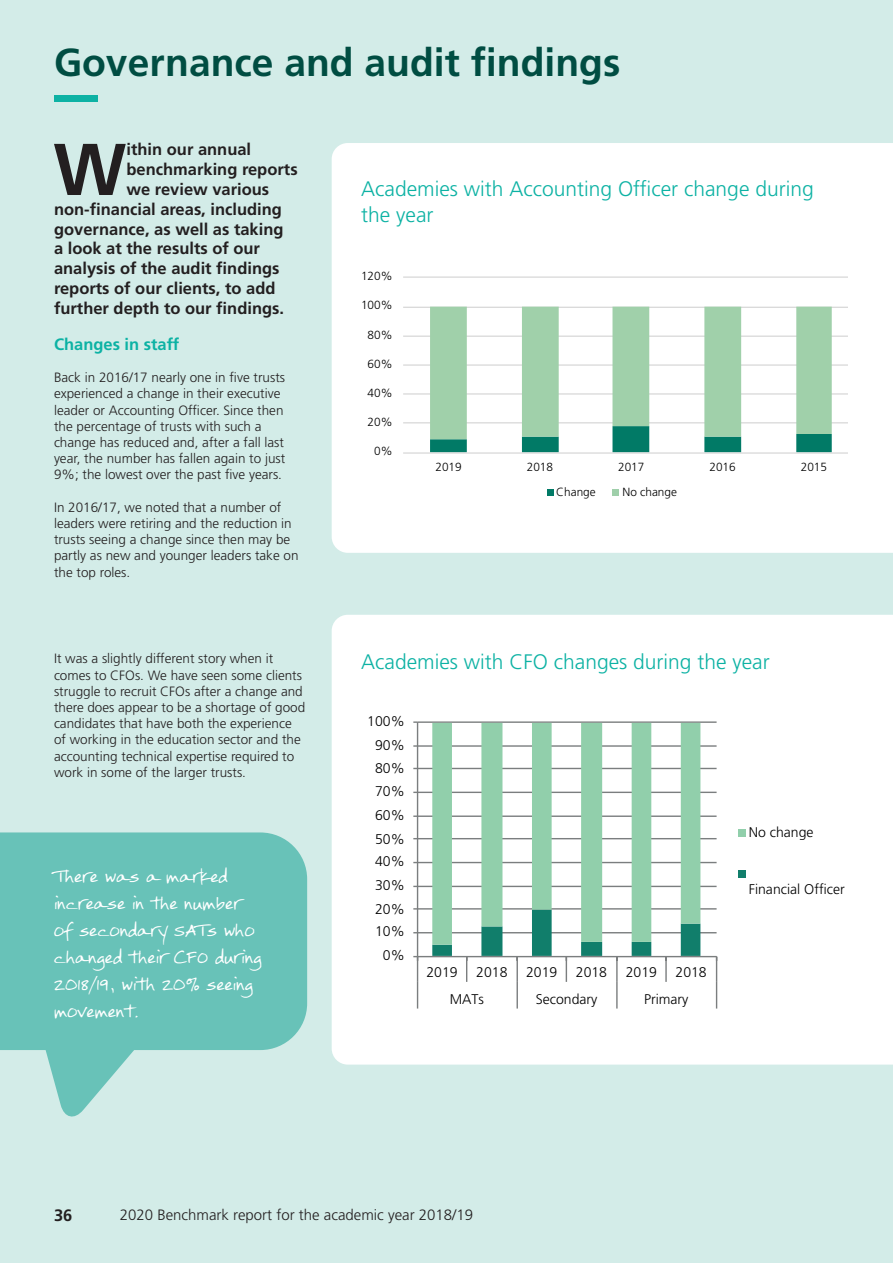
<style>
.page{position:relative;width:893px;height:1263px;background:#d3ece8}
.page>*{position:absolute;margin:0;border:0;box-sizing:border-box;transform-origin:0 0}
.t1{font:700 73.2px "Frutiger LT Std";color:#231f20}
.t2{font:700 39px "Frutiger LT Std";color:#004d42}
.t3{font:300 21px/25.2px "Frutiger LT Std";color:#0db2a4}
.t4{font:700 16.5px "Frutiger LT Std";color:#231f20}
.t5{font:700 16.5px "Frutiger LT Std";color:#0cb2a4}
.t6{font:300 15px "Frutiger LT Std";color:#231f20}
.t7{font:300 14.1px "Frutiger LT Std";color:#000001}
.t8{font:300 13.5px/16.2px "Frutiger LT Std";color:#231f20}
.t9{font:13.5px/27px "FG Rebecca";color:#fff}
.t10{font:300 11.85px "Frutiger LT Std";color:#010101}
</style>
<div class="page">
<div style="left:54px;top:95px;width:43px;height:6px;background:#0db2a4"></div>
<div style="left:332px;top:143px;width:561px;height:410px;background:#fff"></div>
<div style="left:332px;top:615px;width:561px;height:449px;background:#fff"></div>
<hr style="left:403px;top:422px;width:444px;height:1px;background:#d9d9d9">
<hr style="left:403px;top:393px;width:444px;height:2px;background:#d9d9d9">
<hr style="left:403px;top:364px;width:444px;height:2px;background:#d9d9d9">
<hr style="left:403px;top:335px;width:444px;height:2px;background:#d9d9d9">
<hr style="left:403px;top:307px;width:444px;height:1px;background:#d9d9d9">
<hr style="left:403px;top:276px;width:444px;height:2px;background:#d9d9d9">
<svg style="left:430px;top:439px;width:402px;height:13px;background:#8cc2b9"></svg>
<svg style="left:430px;top:307px;width:402px;height:132px;background:#d0e7d6"></svg>
<hr style="left:403px;top:452px;width:444px;height:2px;background:#d9d9d9">
<div style="left:547px;top:489px;width:7px;height:7px;background:#017a66"></div>
<div style="left:612px;top:489px;width:7px;height:7px;background:#9fcfaa"></div>
<hr style="left:418px;top:932px;width:299px;height:1px;background:#7b7e7f">
<hr style="left:418px;top:908px;width:299px;height:1px;background:#7b7e7f">
<hr style="left:418px;top:886px;width:299px;height:1px;background:#7b7e7f">
<hr style="left:418px;top:862px;width:299px;height:1px;background:#7b7e7f">
<hr style="left:418px;top:838px;width:299px;height:1px;background:#7b7e7f">
<hr style="left:418px;top:815px;width:299px;height:2px;background:#7b7e7f">
<hr style="left:418px;top:792px;width:299px;height:1px;background:#7b7e7f">
<hr style="left:418px;top:768px;width:299px;height:1px;background:#7b7e7f">
<hr style="left:418px;top:745px;width:299px;height:2px;background:#7b7e7f">
<hr style="left:418px;top:721px;width:299px;height:2px;background:#7b7e7f">
<svg style="left:432px;top:723px;width:268px;height:186px;background:#cbe6d6"></svg>
<hr style="left:417px;top:722px;width:1px;height:234px;background:#7b7e7f">
<hr style="left:418px;top:956px;width:299px;height:1px;background:#7b7e7f">
<svg style="left:432px;top:909px;width:268px;height:73px;background:#c8e0d8"></svg>
<hr style="left:665px;top:956px;width:2px;height:26px;background:#7b7e7f">
<svg style="left:413px;top:956px;width:5px;height:52px"></svg>
<hr style="left:516px;top:982px;width:2px;height:26px;background:#7b7e7f">
<hr style="left:616px;top:982px;width:2px;height:26px;background:#7b7e7f">
<svg style="left:716px;top:956px;width:1px;height:52px"></svg>
<div style="left:738px;top:829px;width:7px;height:7px;background:#91cfab"></div>
<div style="left:738px;top:870px;width:7px;height:7px;background:#117e6b"></div>
<div style="left:0;top:832px;width:307px;height:218px;background:#68c2b8"></div>
<svg style="left:37px;top:1017px;width:105px;height:100px"></svg>
<p class="t2" style="left:54px;top:40px;width:568px">Governance and audit findings</p>
<p class="t1" style="left:53px;top:127px;width:75px">W</p>
<p class="t4" style="left:126px;top:140px;width:126px">ithin our annual</p>
<p class="t4" style="left:126px;top:160px;width:173px">benchmarking reports</p>
<p class="t4" style="left:126px;top:180px;width:144px">we review various</p>
<p class="t4" style="left:54px;top:199px;width:229px">non-financial areas, including</p>
<p class="t4" style="left:54px;top:219px;width:231px">governance, as well as taking</p>
<p class="t4" style="left:54px;top:239px;width:208px">a look at the results of our</p>
<p class="t4" style="left:54px;top:259px;width:227px">analysis of the audit findings</p>
<p class="t4" style="left:54px;top:279px;width:223px">reports of our clients, to add</p>
<p class="t4" style="left:54px;top:298px;width:232px">further depth to our findings.</p>
<p class="t5" style="left:54px;top:334px;width:127px">Changes in staff</p>
<p class="t8" style="left:54px;top:370px;width:233px">Back in 2016/17 nearly one in five trusts experienced a change in their executive leader or Accounting Officer. Since then the percentage of trusts with such a change has reduced and, after a fall last year, the number has fallen again to just 9%; the lowest over the past five years.</p>
<p class="t8" style="left:54px;top:499px;width:246px">In 2016/17, we noted that a number of leaders were retiring and the reduction in trusts seeing a change since then may be partly as new and younger leaders take on the top roles.</p>
<p class="t8" style="left:54px;top:651px;width:253px">It was a slightly different story when it comes to CFOs. We have seen some clients struggle to recruit CFOs after a change and there does appear to be a shortage of good candidates that have both the experience of working in the education sector and the accounting technical expertise required to work in some of the larger trusts.</p>
<p class="t9" style="left:54px;top:864px;width:209px">There was a marked increase in the number of secondary SATs who changed their CFO during<br>2018/19, with 20% seeing movement.</p>
<p class="t3" style="left:361px;top:177px;width:454px">Academies with Accounting Officer change during the year</p>
<p class="t10" style="left:361px;top:270px;width:33px">120%</p>
<p class="t10" style="left:361px;top:298px;width:33px">100%</p>
<p class="t10" style="left:368px;top:329px;width:26px">80%</p>
<p class="t10" style="left:368px;top:358px;width:26px">60%</p>
<p class="t10" style="left:368px;top:386px;width:26px">40%</p>
<p class="t10" style="left:368px;top:415px;width:26px">20%</p>
<p class="t10" style="left:374px;top:444px;width:20px">0%</p>
<p class="t10" style="left:435px;top:460px;width:28px">2019</p>
<p class="t10" style="left:527px;top:460px;width:28px">2018</p>
<p class="t10" style="left:618px;top:460px;width:28px">2017</p>
<p class="t10" style="left:709px;top:460px;width:28px">2016</p>
<p class="t10" style="left:801px;top:460px;width:28px">2015</p>
<p class="t10" style="left:556px;top:485px;width:41px">Change</p>
<p class="t10" style="left:622px;top:485px;width:56px">No change</p>
<p class="t3" style="left:361px;top:649px;width:410px">Academies with CFO changes during the year</p>
<p class="t7" style="left:367px;top:713px;width:39px">100%</p>
<p class="t7" style="left:375px;top:737px;width:31px">90%</p>
<p class="t7" style="left:375px;top:760px;width:31px">80%</p>
<p class="t7" style="left:375px;top:783px;width:31px">70%</p>
<p class="t7" style="left:375px;top:807px;width:31px">60%</p>
<p class="t7" style="left:375px;top:831px;width:31px">50%</p>
<p class="t7" style="left:375px;top:853px;width:31px">40%</p>
<p class="t7" style="left:375px;top:877px;width:31px">30%</p>
<p class="t7" style="left:375px;top:901px;width:31px">20%</p>
<p class="t7" style="left:375px;top:923px;width:31px">10%</p>
<p class="t7" style="left:383px;top:947px;width:23px">0%</p>
<p class="t7" style="left:426px;top:964px;width:33px">2019</p>
<p class="t7" style="left:476px;top:964px;width:33px">2018</p>
<p class="t7" style="left:526px;top:964px;width:33px">2019</p>
<p class="t7" style="left:576px;top:964px;width:33px">2018</p>
<p class="t7" style="left:626px;top:964px;width:33px">2019</p>
<p class="t7" style="left:675px;top:964px;width:33px">2018</p>
<p class="t7" style="left:450px;top:991px;width:36px">MATs</p>
<p class="t7" style="left:536px;top:991px;width:63px">Secondary</p>
<p class="t7" style="left:644px;top:991px;width:46px">Primary</p>
<p class="t7" style="left:749px;top:824px;width:66px">No change</p>
<p class="t7" style="left:749px;top:881px;width:97px">Financial Officer</p>
<p class="t4" style="left:54px;top:1206px;width:20px">36</p>
<p class="t6" style="left:120px;top:1207px;width:355px">2020 Benchmark report for the academic year 2018/19</p>
</div>
